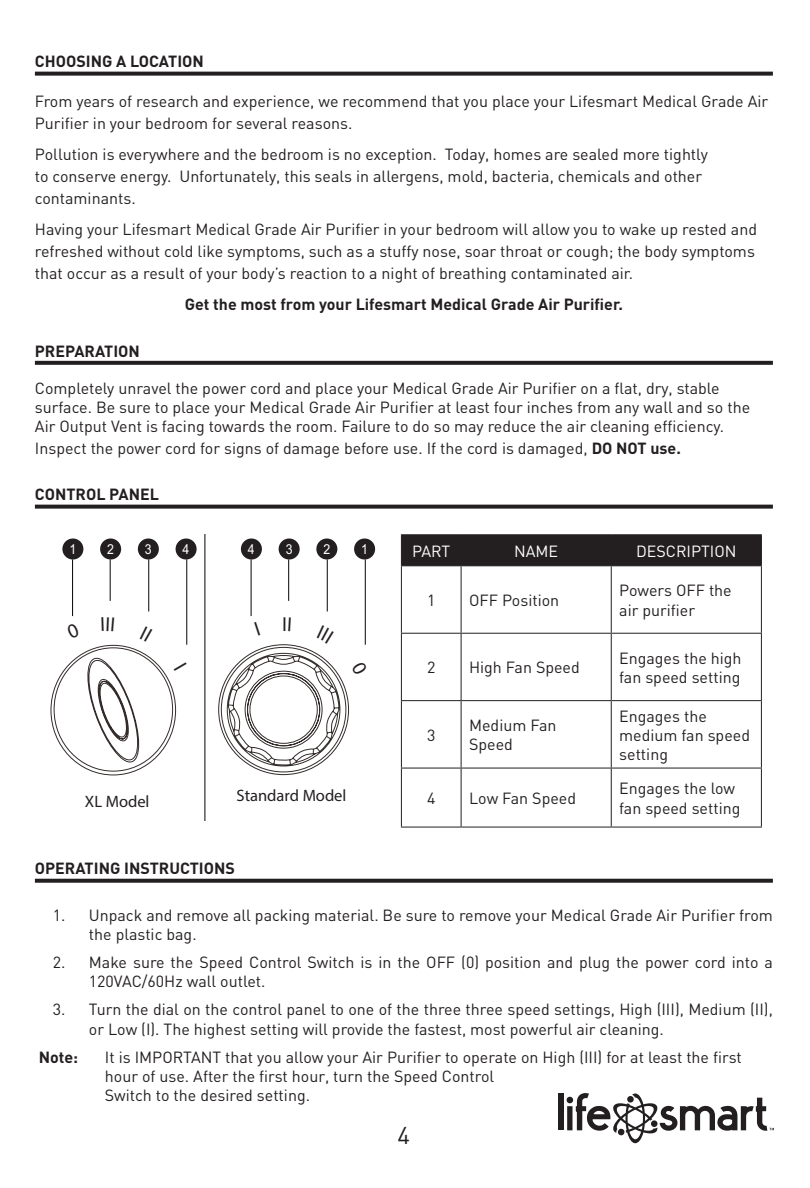
<style>
.page{position:relative;width:810px;height:1188px;background:#fff}
.page>*{position:absolute;margin:0;border:0;box-sizing:border-box;transform-origin:0 0}
.t1{font:24px "DIN";color:#231f20}
.t2{font:20.4px "Myriad Pro";color:#231f20}
.t3{font:16.6px "Myriad Pro";color:#231f20}
.Body{font:16px/19.2px "DIN";color:#231f20}
.Table__Body_centered{font:16px/19.2px "DIN";color:#231f20}
.Heading_1__In-line{font:700 16px "DIN";color:#231f20}
.Body-2{font:700 16px "DIN";color:#231f20}
.Table__Body{font:16px/19.2px "DIN";color:#231f20}
.Table__Header{font:16px "DIN";color:#fff}
.t4{font:13.8px "Arial";color:#fff;scale:.9 1}
.s1{font-weight:700}
</style>
<div class="page">
<div style="left:558px;top:1093px;width:5px;height:37px;background:#231f20"></div>
<svg style="left:567px;top:1093px;width:207px;height:50px"></svg>
<svg style="left:35px;top:72px;width:738px;height:4px;background:#373435"></svg>
<svg style="left:35px;top:361px;width:738px;height:4px;background:#2c2829"></svg>
<svg style="left:35px;top:505px;width:738px;height:4px;background:#373435"></svg>
<svg style="left:35px;top:879px;width:738px;height:4px;background:#322e2f"></svg>
<div style="left:241px;top:539px;width:21px;height:21px;background:#231f20;border-radius:50%"></div>
<div style="left:279px;top:539px;width:21px;height:21px;background:#231f20;border-radius:50%"></div>
<div style="left:316px;top:539px;width:21px;height:21px;background:#231f20;border-radius:50%"></div>
<div style="left:354px;top:539px;width:21px;height:21px;background:#231f20;border-radius:50%"></div>
<hr style="left:288px;top:560px;width:1px;height:41px;background:#040503">
<hr style="left:327px;top:560px;width:1px;height:51px;background:#040503">
<hr style="left:251px;top:560px;width:1px;height:56px;background:#040503">
<hr style="left:365px;top:560px;width:1px;height:85px;background:#040503">
<div style="left:62px;top:539px;width:21px;height:21px;background:#231f20;border-radius:50%"></div>
<div style="left:100px;top:539px;width:21px;height:21px;background:#231f20;border-radius:50%"></div>
<div style="left:138px;top:539px;width:21px;height:21px;background:#231f20;border-radius:50%"></div>
<div style="left:176px;top:539px;width:21px;height:21px;background:#231f20;border-radius:50%"></div>
<hr style="left:110px;top:560px;width:1px;height:41px;background:#040503">
<hr style="left:148px;top:560px;width:1px;height:51px;background:#040503">
<hr style="left:72px;top:560px;width:1px;height:56px;background:#040503">
<hr style="left:186px;top:560px;width:1px;height:85px;background:#040503">
<hr style="left:205px;top:534px;width:1px;height:287px;background:#040503">
<div style="left:402px;top:535px;width:359px;height:30px;background:#231f20"></div>
<hr style="left:401px;top:565px;width:60px;height:1px;background:#231f20">
<hr style="left:401px;top:566px;width:1px;height:67px;background:#231f20">
<hr style="left:461px;top:565px;width:150px;height:1px;background:#231f20">
<hr style="left:461px;top:566px;width:1px;height:67px;background:#231f20">
<hr style="left:611px;top:565px;width:151px;height:1px;background:#231f20">
<hr style="left:611px;top:566px;width:1px;height:67px;background:#231f20">
<hr style="left:761px;top:566px;width:1px;height:67px;background:#231f20">
<hr style="left:401px;top:633px;width:60px;height:1px;background:#231f20">
<hr style="left:401px;top:634px;width:1px;height:66px;background:#231f20">
<hr style="left:461px;top:633px;width:150px;height:1px;background:#231f20">
<hr style="left:461px;top:634px;width:1px;height:66px;background:#231f20">
<hr style="left:611px;top:633px;width:151px;height:1px;background:#231f20">
<hr style="left:611px;top:634px;width:1px;height:66px;background:#231f20">
<hr style="left:761px;top:634px;width:1px;height:66px;background:#231f20">
<hr style="left:401px;top:700px;width:60px;height:1px;background:#231f20">
<hr style="left:401px;top:701px;width:1px;height:67px;background:#231f20">
<hr style="left:461px;top:700px;width:150px;height:1px;background:#231f20">
<hr style="left:461px;top:701px;width:1px;height:67px;background:#231f20">
<hr style="left:611px;top:700px;width:151px;height:1px;background:#231f20">
<hr style="left:611px;top:701px;width:1px;height:67px;background:#231f20">
<hr style="left:761px;top:701px;width:1px;height:67px;background:#231f20">
<hr style="left:401px;top:768px;width:60px;height:1px;background:#231f20">
<hr style="left:401px;top:769px;width:1px;height:58px;background:#231f20">
<hr style="left:461px;top:768px;width:150px;height:1px;background:#231f20">
<hr style="left:461px;top:769px;width:1px;height:58px;background:#231f20">
<hr style="left:611px;top:768px;width:151px;height:1px;background:#231f20">
<hr style="left:611px;top:769px;width:1px;height:58px;background:#231f20">
<hr style="left:761px;top:769px;width:1px;height:58px;background:#231f20">
<hr style="left:401px;top:827px;width:60px;height:1px;background:#231f20">
<hr style="left:461px;top:827px;width:150px;height:1px;background:#231f20">
<hr style="left:611px;top:827px;width:151px;height:1px;background:#231f20">
<hr style="left:401px;top:534px;width:60px;height:1px;background:#231f20">
<hr style="left:401px;top:535px;width:1px;height:30px;background:#231f20">
<hr style="left:461px;top:534px;width:150px;height:1px;background:#231f20">
<hr style="left:461px;top:535px;width:1px;height:30px;background:#231f20">
<hr style="left:611px;top:534px;width:151px;height:1px;background:#231f20">
<hr style="left:611px;top:535px;width:1px;height:30px;background:#231f20">
<hr style="left:761px;top:535px;width:1px;height:30px;background:#231f20">
<svg style="left:51px;top:617px;width:315px;height:158px"></svg>
<p class="Heading_1__In-line" style="left:35px;top:51px;width:170px">CHOOSING A LOCATION</p>
<p class="Body" style="left:35px;top:90px;width:735px;line-height:22px">From years of research and experience, we recommend that you place your Lifesmart Medical Grade Air<br>Purifier in your bedroom for several reasons.</p>
<p class="Body" style="left:35px;top:143px;width:674px;line-height:22px">Pollution is everywhere and the bedroom is no exception. Today, homes are sealed more tightly to conserve energy. Unfortunately, this seals in allergens, mold, bacteria, chemicals and other contaminants.</p>
<p class="Body" style="left:35px;top:218px;width:724px;line-height:22px">Having your Lifesmart Medical Grade Air Purifier in your bedroom will allow you to wake up rested and refreshed without cold like symptoms, such as a stuffy nose, soar throat or cough; the body symptoms that occur as a result of your body’s reaction to a night of breathing contaminated air.</p>
<p class="Body-2" style="left:185px;top:294px;width:440px">Get the most from your Lifesmart Medical Grade Air Purifier.</p>
<p class="Heading_1__In-line" style="left:35px;top:340px;width:107px">PREPARATION</p>
<p class="Body" style="left:35px;top:378px;width:717px">Completely unravel the power cord and place your Medical Grade Air Purifier on a flat, dry, stable surface. Be sure to place your Medical Grade Air Purifier at least four inches from any wall and so the<br>Air Output Vent is facing towards the room. Failure to do so may reduce the air cleaning efficiency.</p>
<p class="Body" style="left:35px;top:438px;width:648px">Inspect the power cord for signs of damage before use. If the cord is damaged, <span class="s1">DO NOT use.</span></p>
<p class="Heading_1__In-line" style="left:35px;top:484px;width:126px">CONTROL PANEL</p>
<p class="t4" style="left:69px;top:540px;width:9px">1</p>
<p class="t4" style="left:107px;top:540px;width:9px">2</p>
<p class="t4" style="left:145px;top:540px;width:9px">3</p>
<p class="t4" style="left:183px;top:540px;width:9px">4</p>
<p class="t3" style="left:85px;top:791px;width:66px">XL Model</p>
<p class="t4" style="left:248px;top:540px;width:9px">4</p>
<p class="t4" style="left:286px;top:540px;width:9px">3</p>
<p class="t4" style="left:323px;top:540px;width:9px">2</p>
<p class="t4" style="left:361px;top:540px;width:9px">1</p>
<p class="t2" style="left:282px;top:612px;width:6px">I</p>
<p class="t3" style="left:237px;top:785px;width:111px">Standard Model</p>
<p class="Table__Header" style="left:412px;top:541px;width:40px">PART</p>
<p class="Table__Header" style="left:514px;top:541px;width:46px">NAME</p>
<p class="Table__Header" style="left:636px;top:541px;width:102px">DESCRIPTION</p>
<p class="Table__Body_centered" style="left:427px;top:590px;width:10px">1</p>
<p class="Table__Body" style="left:469px;top:590px;width:92px">OFF Position</p>
<p class="Table__Body_centered" style="left:619px;top:581px;width:114px">Powers OFF the air purifier</p>
<p class="Table__Body_centered" style="left:427px;top:658px;width:10px">2</p>
<p class="Table__Body" style="left:469px;top:658px;width:112px">High Fan Speed</p>
<p class="Table__Body_centered" style="left:619px;top:648px;width:124px">Engages the high fan speed setting</p>
<p class="Table__Body_centered" style="left:427px;top:725px;width:10px">3</p>
<p class="Table__Body" style="left:469px;top:716px;width:89px">Medium Fan<br>Speed</p>
<p class="Table__Body_centered" style="left:619px;top:706px;width:132px">Engages the medium fan speed setting</p>
<p class="Table__Body_centered" style="left:427px;top:788px;width:10px">4</p>
<p class="Table__Body" style="left:469px;top:788px;width:109px">Low Fan Speed</p>
<p class="Table__Body_centered" style="left:619px;top:779px;width:123px">Engages the low fan speed setting</p>
<p class="Heading_1__In-line" style="left:35px;top:858px;width:201px">OPERATING INSTRUCTIONS</p>
<p class="Body" style="left:89px;top:905px;width:686px;text-indent:-36px">1. Unpack and remove all packing material. Be sure to remove your Medical Grade Air Purifier from the plastic bag.</p>
<p class="Body" style="left:89px;top:952px;width:685px;text-indent:-36px">2. Make sure the Speed Control Switch is in the OFF (0) position and plug the power cord into a<br>120VAC/60Hz wall outlet.</p>
<p class="Body" style="left:89px;top:1000px;width:686px;text-indent:-36px">3. Turn the dial on the control panel to one of the three three speed settings, High (III), Medium (II), or Low (I). The highest setting will provide the fastest, most powerful air cleaning.</p>
<p class="Body-2" style="left:39px;top:1047px;width:41px">Note:</p>
<p class="Body" style="left:105px;top:1047px;width:638px">It is IMPORTANT that you allow your Air Purifier to operate on High (III) for at least the first hour of use. After the first hour, turn the Speed Control<br>Switch to the desired setting.</p>
<h1 class="t1" style="left:398px;top:1120px;width:14px">4</h1>
</div>
